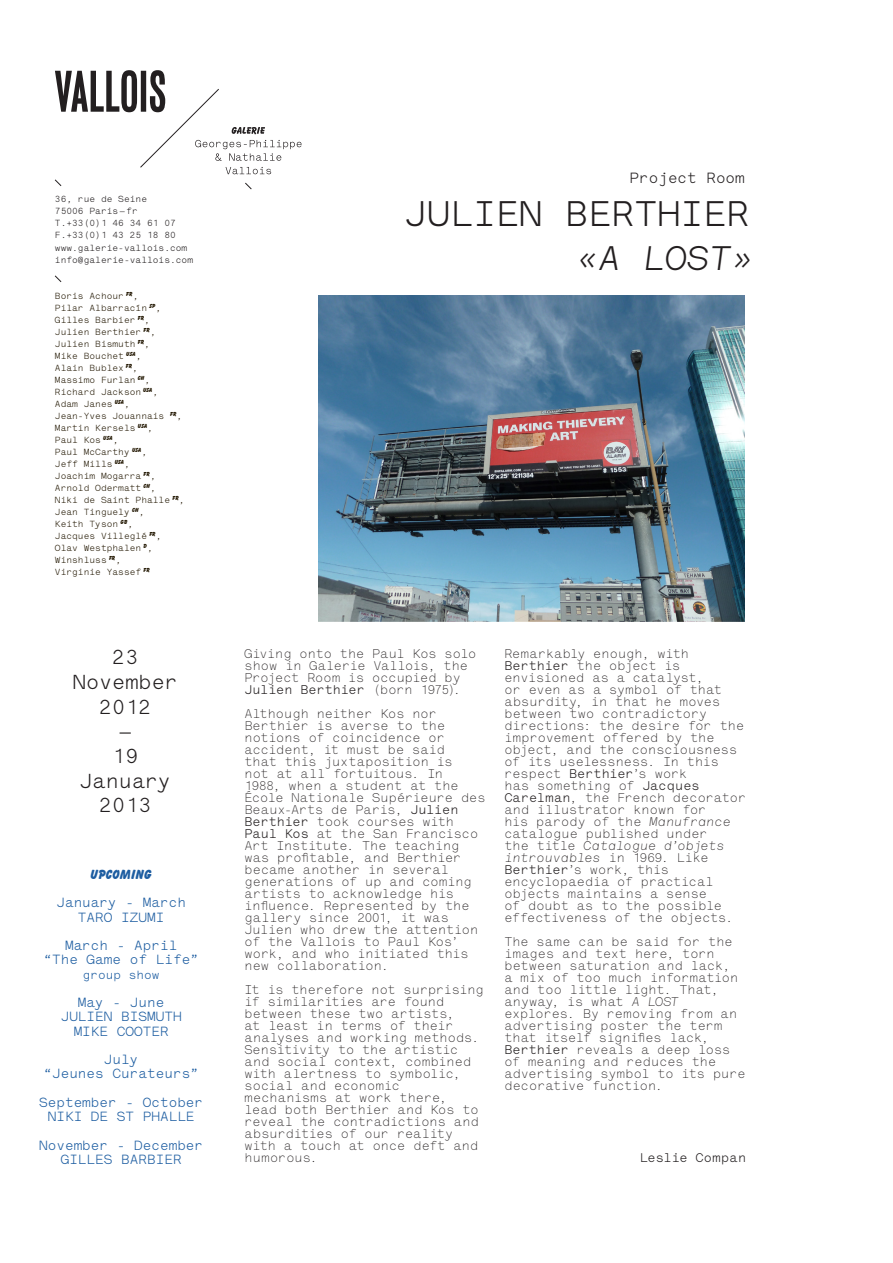
<style>
.page{position:relative;width:893px;height:1263px;background:#fff}
.page>*{position:absolute;margin:0;border:0;box-sizing:border-box;transform-origin:0 0}
.t1{font:700 36px "Lettera";color:#231f20}
.t2{font:italic 700 34.5px "Lettera";color:#231f20}
.t3{font:700 20.55px/24.6px "Lettera";color:#231f20;text-align:center}
.t4{font:700 15px "Lettera";color:#231f20}
.t5{font:700 13.5px "Lettera";color:#1d5da1}
.t6{font:800 13.5px "Balloon BT";letter-spacing:.01em;color:#1d5da1}
.t7{font:12.75px/12px "Lettera";letter-spacing:-.005em;color:#231f20}
.t8{font:700 12.75px "Lettera";color:#231f20}
.t9{font:700 12px "Lettera";color:#1d5da1}
.t10{font:700 9px/12px "Lettera";color:#251a05}
.t11{font:700 9px/12px "Lettera";color:#231f20}
.s1{font-weight:700}
.s2{font-style:italic}
</style>
<div class="page">
<svg style="left:54px;top:70px;width:248px;height:119px"></svg>
<svg style="left:54px;top:275px;width:8px;height:7px"></svg>
<img style="left:319px;top:296px;width:425px;height:326px">
<p class="t11" style="left:55px;top:193px;width:94px">36, rue de Seine<br>75006 Paris—fr</p>
<p class="t11" style="left:55px;top:217px;width:122px">T.+33(0)1 46 34 61 07</p>
<p class="t11" style="left:55px;top:229px;width:122px">F.+33(0)1 43 25 18 80</p>
<p class="t11" style="left:55px;top:241px;width:140px">www.galerie-vallois.com info@galerie-vallois.com</p>
<p class="t10" style="left:55px;top:289px;width:85px">Boris Achour <sup>FR</sup>,</p>
<p class="t10" style="left:55px;top:301px;width:108px">Pilar Albarracín <sup>SP</sup>,<br>Gilles Barbier <sup>FR</sup>,</p>
<p class="t10" style="left:55px;top:325px;width:102px">Julien Berthier <sup>FR</sup>,<br>Julien Bismuth <sup>FR</sup>,</p>
<p class="t10" style="left:55px;top:349px;width:88px">Mike Bouchet <sup>USA</sup>,<br>Alain Bublex <sup>FR</sup>,</p>
<p class="t10" style="left:55px;top:373px;width:105px">Massimo Furlan <sup>CH</sup>,<br>Richard Jackson <sup>USA</sup>,</p>
<p class="t10" style="left:55px;top:397px;width:129px">Adam Janes <sup>USA</sup>,<br>Jean-Yves Jouannais <sup>FR</sup>,<br>Martin Kersels <sup>USA</sup>,</p>
<p class="t10" style="left:55px;top:433px;width:94px">Paul Kos <sup>USA</sup>,<br>Paul McCarthy <sup>USA</sup>,</p>
<p class="t10" style="left:55px;top:457px;width:102px">Jeff Mills <sup>USA</sup>,<br>Joachim Mogarra <sup>FR</sup>,</p>
<p class="t10" style="left:55px;top:481px;width:131px">Arnold Odermatt <sup>CH</sup>,<br>Niki de Saint Phalle <sup>FR</sup>,</p>
<p class="t10" style="left:55px;top:505px;width:91px">Jean Tinguely <sup>ch</sup>,</p>
<p class="t10" style="left:55px;top:517px;width:80px">Keith Tyson <sup>GB</sup>,</p>
<p class="t10" style="left:55px;top:529px;width:108px">Jacques Villeglé <sup>FR</sup>,<br>Olav Westphalen <sup>D</sup>,</p>
<p class="t10" style="left:55px;top:553px;width:68px">Winshluss <sup>FR</sup>,</p>
<p class="t10" style="left:55px;top:565px;width:96px">Virginie Yassef <sup>FR</sup></p>
<p class="t3" style="left:73px;top:645px;width:107px">23<br>November</p>
<p class="t3" style="left:99px;top:694px;width:54px">2012</p>
<p class="t3" style="left:119px;top:719px;width:15px">—</p>
<p class="t3" style="left:112px;top:744px;width:28px">19</p>
<p class="t3" style="left:79px;top:768px;width:93px">January</p>
<p class="t3" style="left:99px;top:793px;width:54px">2013</p>
<p class="t6" style="left:91px;top:866px;width:63px">UPCOMING</p>
<p class="t5" style="left:56px;top:895px;width:131px">January - March</p>
<p class="t5" style="left:78px;top:909px;width:88px">TARO IZUMI</p>
<p class="t5" style="left:65px;top:938px;width:114px">March - April</p>
<p class="t5" style="left:43px;top:952px;width:157px">“The Game of Life”</p>
<p class="t9" style="left:83px;top:968px;width:78px">group show</p>
<p class="t5" style="left:78px;top:995px;width:88px">May - June</p>
<p class="t5" style="left:61px;top:1009px;width:122px">JULIEN BISMUTH</p>
<p class="t5" style="left:74px;top:1023px;width:97px">MIKE COOTER</p>
<p class="t5" style="left:104px;top:1052px;width:36px">July</p>
<p class="t5" style="left:43px;top:1066px;width:157px">“Jeunes Curateurs”</p>
<p class="t5" style="left:39px;top:1095px;width:166px">September - October</p>
<p class="t5" style="left:48px;top:1109px;width:148px">NIKI DE ST PHALLE</p>
<p class="t5" style="left:39px;top:1137px;width:166px">November - December</p>
<p class="t5" style="left:61px;top:1152px;width:122px">GILLES BARBIER</p>
<p class="t4" style="left:630px;top:169px;width:117px">Project Room</p>
<p class="t1" style="left:404px;top:194px;width:347px">JULIEN BERTHIER</p>
<p class="t2" style="left:577px;top:239px;width:178px">«A LOST»</p>
<p class="t7" style="left:244px;top:648px;width:233px">Giving onto the Paul Kos solo show in Galerie Vallois, the<br>Project Room is occupied by<br><span class="s1">Julien Berthier</span> (born 1975).</p>
<p class="t7" style="left:244px;top:708px;width:243px">Although neither Kos nor<br>Berthier is averse to the notions of coincidence or accident, it must be said<br>that this juxtaposition is<br>not at all fortuitous. In<br>1988, when a student at the<br>École Nationale Supérieure des<br>Beaux-Arts de Paris, <span class="s1">Julien<br>Berthier</span> took courses with<br><span class="s1">Paul Kos</span> at the San Francisco<br>Art Institute. The teaching was profitable, and Berthier became another in several generations of up and coming artists to acknowledge his influence. Represented by the gallery since 2001, it was<br>Julien who drew the attention of the Vallois to Paul Kos’ work, and who initiated this new collaboration.</p>
<p class="t7" style="left:244px;top:984px;width:241px">It is therefore not surprising if similarities are found between these two artists,<br>at least in terms of their analyses and working methods.</p>
<p class="t7" style="left:244px;top:1044px;width:236px">Sensitivity to the artistic and social context, combined with alertness to symbolic, social and economic mechanisms at work there, lead both Berthier and Kos to reveal the contradictions and absurdities of our reality with a touch at once deft and humorous.</p>
<p class="t7" style="left:504px;top:648px;width:243px">Remarkably enough, with<br><span class="s1">Berthier</span> the object is envisioned as a catalyst,<br>or even as a symbol of that absurdity, in that he moves between two contradictory directions: the desire for the improvement offered by the object, and the consciousness of its uselessness. In this respect <span class="s1">Berthier</span>’s work<br>has something of <span class="s1">Jacques<br>Carelman</span>, the French decorator and illustrator known for<br>his parody of the <span class="s2">Manufrance </span>catalogue published under<br>the title <span class="s2">Catalogue d’objets introuvables</span> in 1969. Like<br><span class="s1">Berthier</span>’s work, this encyclopaedia of practical objects maintains a sense<br>of doubt as to the possible effectiveness of the objects.</p>
<p class="t7" style="left:504px;top:936px;width:243px">The same can be said for the images and text here, torn between saturation and lack,<br>a mix of too much information and too little light. That, anyway, is what <span class="s2">A LOST </span>explores. By removing from an advertising poster the term that itself signifies lack,<br><span class="s1">Berthier</span> reveals a deep loss of meaning and reduces the advertising symbol to its pure decorative function.</p>
<p class="t8" style="left:640px;top:1151px;width:108px">Leslie Compan</p>
</div>
